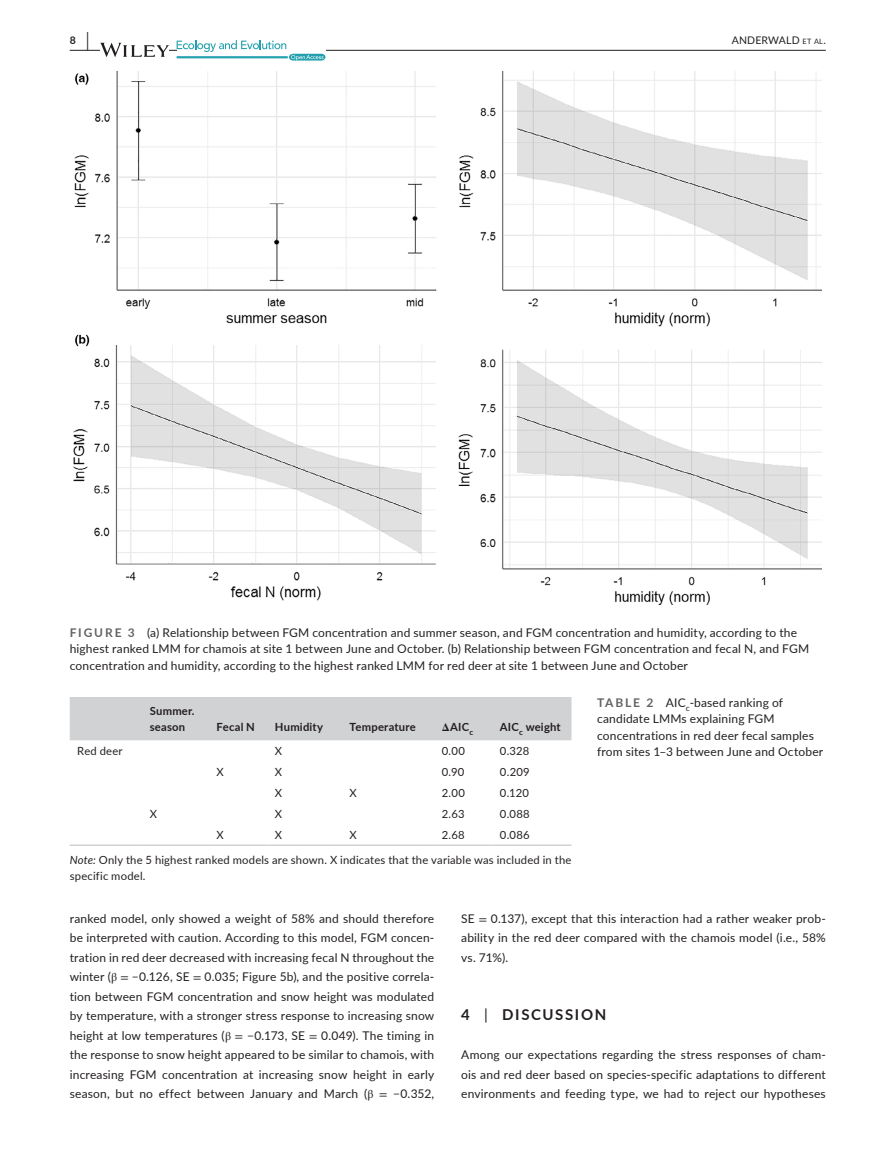
<style>
.page{position:relative;width:893px;height:1174px;background:#fff}
.page>*{position:absolute;margin:0;border:0;box-sizing:border-box;transform-origin:0 0}
.t1{font:700 15px "Lato";letter-spacing:.11em;color:#231f20}
.t2{font:12px/19.5px "Lato";letter-spacing:.015em;color:#231f20;text-align:justify}
.t3{font:11.25px/15.8px "Lato";letter-spacing:.02em;color:#231f20}
.t4{font:700 11.25px/15.8px "Lato";letter-spacing:.02em;color:#231f20}
.t5{font:10.5px "Lato";letter-spacing:.015em;color:#231f20}
.t6{font:700 10.5px "Lato";color:#231f20}
.s1{font-size:19.5px}
.s2{font-size:7.35px}
.s3{font-weight:700;color:#636366}
.s4{font-family:"STIX"}
.s5{font-style:italic}
.s6{font-weight:400}
</style>
<div class="page">
<hr style="left:70px;top:50px;width:756px;height:1px;background:#231f20">
<svg style="left:100px;top:43px;width:69px;height:14px"></svg>
<svg style="left:177px;top:40px;width:148px;height:21px"></svg>
<img style="left:74px;top:72px;width:748px;height:533px">
<div style="left:70px;top:697px;width:501px;height:43px;background:#d1d2d4"></div>
<hr style="left:70px;top:844px;width:72px;height:2px;background:#d1d2d4">
<hr style="left:142px;top:844px;width:67px;height:2px;background:#d1d2d4">
<hr style="left:209px;top:844px;width:58px;height:2px;background:#d1d2d4">
<hr style="left:267px;top:844px;width:75px;height:2px;background:#d1d2d4">
<hr style="left:342px;top:844px;width:92px;height:2px;background:#d1d2d4">
<hr style="left:434px;top:844px;width:58px;height:2px;background:#d1d2d4">
<hr style="left:492px;top:844px;width:79px;height:2px;background:#d1d2d4">
<p class="t6" style="left:70px;top:33px;width:21px">8 <span class="s1">|</span></p>
<p class="t5" style="left:732px;top:33px;width:96px">ANDERWALD <span class="s2">et al</span>.</p>
<p class="t2" style="left:70px;top:624px;width:741px;line-height:16.5px;text-align:left"><span class="s3">FIGURE 3</span> (a) Relationship between FGM concentration and summer season, and FGM concentration and humidity, according to the highest ranked LMM for chamois at site 1 between June and October. (b) Relationship between FGM concentration and fecal N, and FGM concentration and humidity, according to the highest ranked LMM for red deer at site 1 between June and October</p>
<p class="t4" style="left:150px;top:703px;width:46px">Summer. season</p>
<p class="t2" style="left:597px;top:693px;width:228px;line-height:16.5px;text-align:left"><span class="s3">TABLE 2</span> AIC<sub>c</sub>-based ranking of candidate LMMs explaining FGM concentrations in red deer fecal samples from sites 1–3 between June and October</p>
<p class="t4" style="left:216px;top:718px;width:40px">Fecal N</p>
<p class="t4" style="left:275px;top:718px;width:50px">Humidity</p>
<p class="t4" style="left:350px;top:718px;width:68px">Temperature</p>
<p class="t4" style="left:442px;top:718px;width:33px"><span class="s4">Δ</span>AIC<sub>c</sub></p>
<p class="t4" style="left:500px;top:718px;width:62px">AIC<sub>c</sub> weight</p>
<p class="t3" style="left:77px;top:742px;width:47px">Red deer</p>
<p class="t3" style="left:275px;top:742px;width:9px">X</p>
<p class="t3" style="left:442px;top:742px;width:25px">0.00</p>
<p class="t3" style="left:500px;top:742px;width:31px">0.328</p>
<p class="t3" style="left:216px;top:763px;width:9px">X</p>
<p class="t3" style="left:275px;top:763px;width:9px">X</p>
<p class="t3" style="left:442px;top:763px;width:24px">0.90</p>
<p class="t3" style="left:500px;top:763px;width:31px">0.209</p>
<p class="t3" style="left:275px;top:784px;width:9px">X</p>
<p class="t3" style="left:350px;top:784px;width:9px">X</p>
<p class="t3" style="left:442px;top:784px;width:25px">2.00</p>
<p class="t3" style="left:500px;top:784px;width:31px">0.120</p>
<p class="t3" style="left:150px;top:805px;width:9px">X</p>
<p class="t3" style="left:275px;top:805px;width:9px">X</p>
<p class="t3" style="left:442px;top:805px;width:25px">2.63</p>
<p class="t3" style="left:500px;top:805px;width:31px">0.088</p>
<p class="t3" style="left:216px;top:826px;width:9px">X</p>
<p class="t3" style="left:275px;top:826px;width:9px">X</p>
<p class="t3" style="left:350px;top:826px;width:9px">X</p>
<p class="t3" style="left:442px;top:826px;width:24px">2.68</p>
<p class="t3" style="left:500px;top:826px;width:31px">0.086</p>
<p class="t3" style="left:70px;top:851px;width:503px"><span class="s5">Note:</span> Only the 5 highest ranked models are shown. X indicates that the variable was included in the specific model.</p>
<p class="t2" style="left:70px;top:908px;width:366px">ranked model, only showed a weight of 58% and should therefore be interpreted with caution. According to this model, FGM concen&shy;tration in red deer decreased with increasing fecal N throughout the winter (<span class="s4">β =</span> −0.126, SE <span class="s4">=</span> 0.035; Figure 5b), and the positive correla&shy;tion between FGM concentration and snow height was modulated by temperature, with a stronger stress response to increasing snow height at low temperatures (<span class="s4">β =</span> −0.173, SE <span class="s4">=</span> 0.049). The timing in the response to snow height appeared to be similar to chamois, with increasing FGM concentration at increasing snow height in early season, but no effect between January and March (<span class="s4">β =</span> −0.352,</p>
<p class="t2" style="left:461px;top:908px;width:366px">SE <span class="s4">=</span> 0.137), except that this interaction had a rather weaker prob&shy;ability in the red deer compared with the chamois model (i.e., 58% vs. 71%).</p>
<p class="t1" style="left:461px;top:1003px;width:147px">4 <span class="s6">|</span> DISCUSSION</p>
<p class="t2" style="left:461px;top:1044px;width:366px">Among our expectations regarding the stress responses of cham&shy;ois and red deer based on species-specific adaptations to different environments and feeding type, we had to reject our hypotheses</p>
</div>
